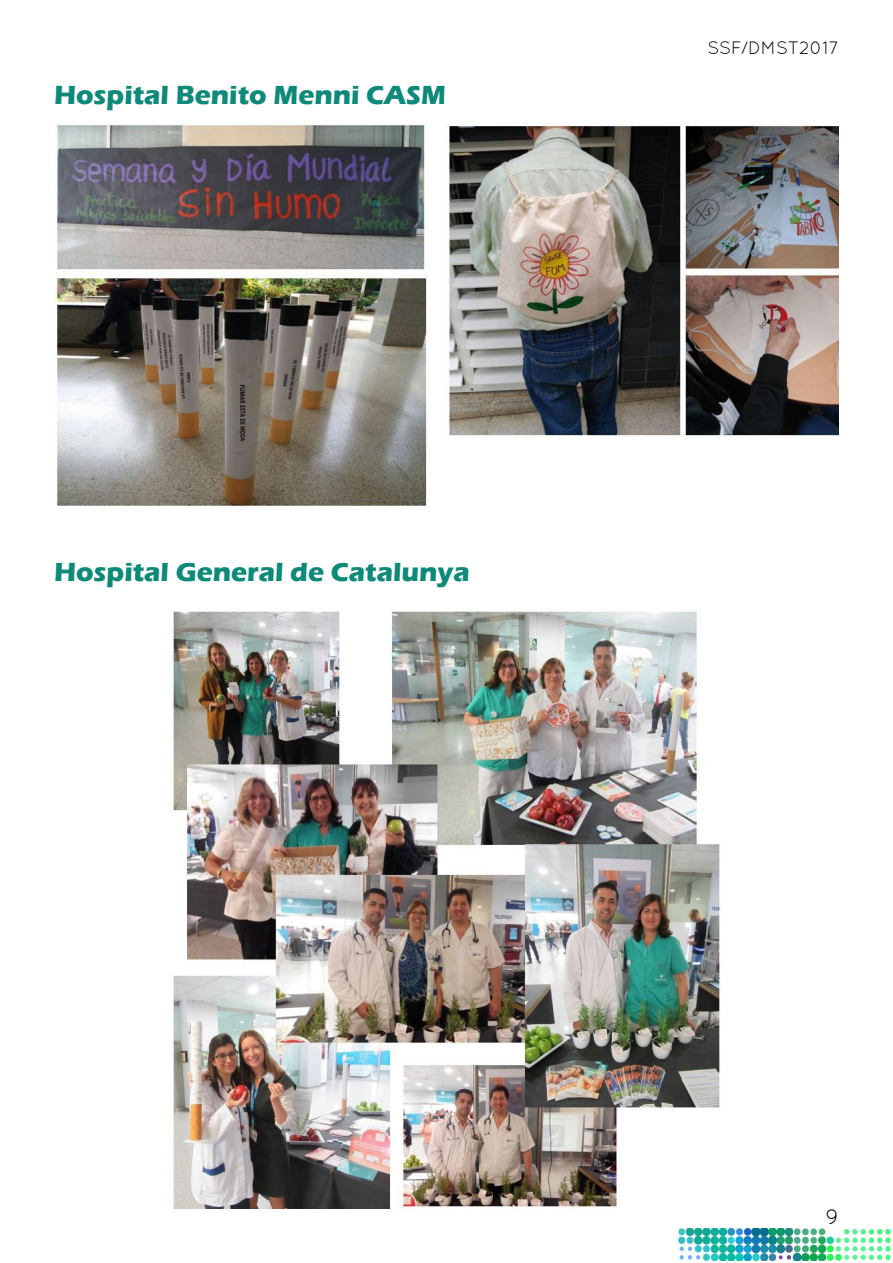
<style>
.page{position:relative;width:893px;height:1263px;background:#fff}
.page>*{position:absolute;margin:0;border:0;box-sizing:border-box;transform-origin:0 0}
.t1{font:700 27px "Eras ITC";color:#0d8a7a}
.t2{font:21px "Quicksand";color:#000}
.t3{font:18px "Quicksand";letter-spacing:-.005em;color:#000}
</style>
<div class="page">
<img style="left:678px;top:1229px;width:215px;height:32px">
<img style="left:54px;top:124px;width:375px;height:383px">
<img style="left:447px;top:122px;width:392px;height:314px">
<img style="left:173px;top:611px;width:548px;height:598px">
<p class="t1" style="left:54px;top:79px;width:394px">Hospital Benito Menni CASM</p>
<p class="t1" style="left:54px;top:557px;width:417px">Hospital General de Catalunya</p>
<p class="t3" style="left:707px;top:37px;width:133px">SSF/DMST2017</p>
<p class="t2" style="left:825px;top:1204px;width:15px">9</p>
</div>
